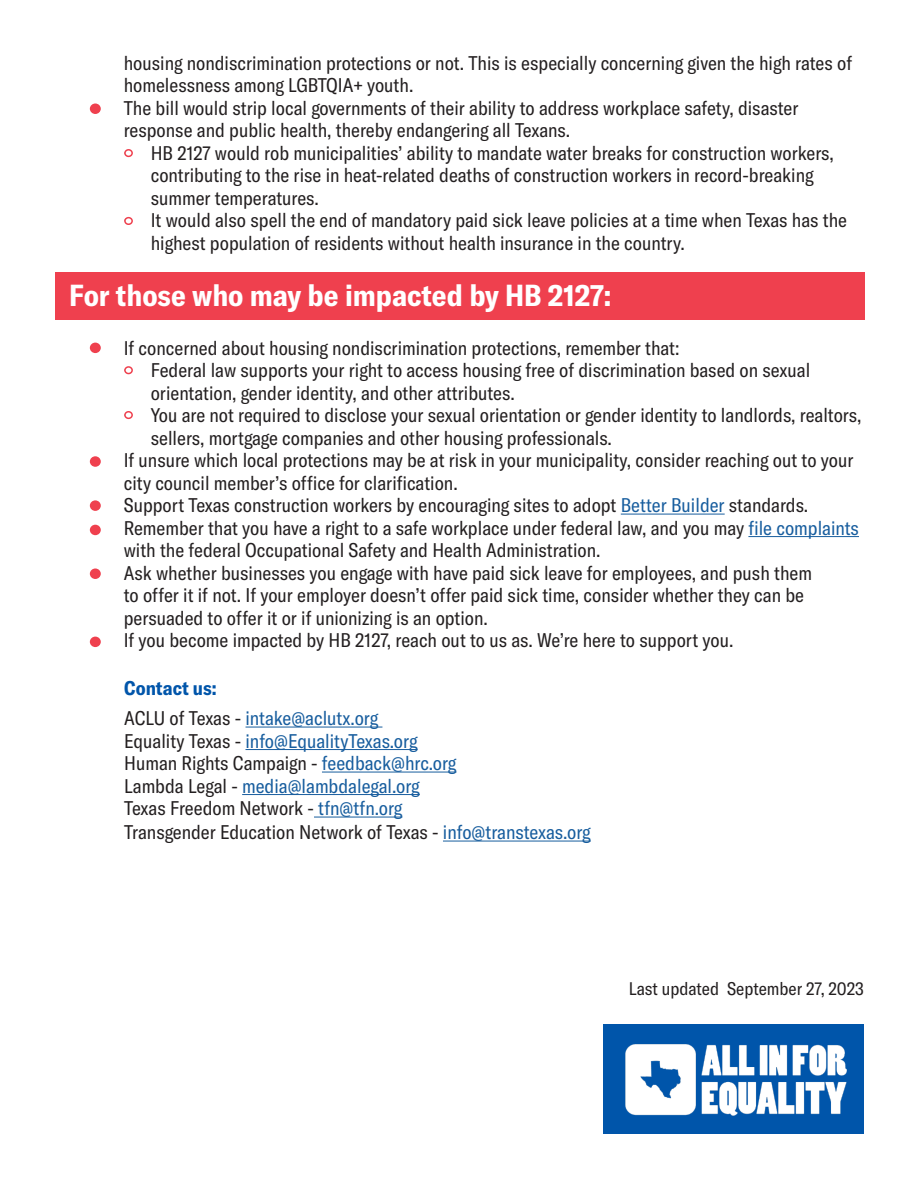
<style>
.page{position:relative;width:918px;height:1188px;background:#fff}
.page>*{position:absolute;margin:0;border:0;box-sizing:border-box;transform-origin:0 0}
.t1{font:700 condensed 30px "GT America";color:#fff}
.t2{font:condensed 19.5px/22.5px "GT America";color:#231f20}
.t3{font:condensed 19.5px "GT America";color:#175d9e}
.t4{font:700 condensed 19.5px "GT America";color:#05a}
.t5{font:condensed 18px "GT America";color:#231f20}
.s1{color:#175d9e}
.s2{color:#231f20}
</style>
<div class="page">
<div style="left:604px;top:1024px;width:260px;height:110px;background:#05a"></div>
<div style="left:55px;top:272px;width:810px;height:47px;background:#ef404e"></div>
<hr style="left:621px;top:514px;width:104px;height:1px;background:#175d9e">
<hr style="left:748px;top:536px;width:111px;height:1px;background:#175d9e">
<hr style="left:246px;top:727px;width:136px;height:1px;background:#175d9e">
<hr style="left:246px;top:749px;width:171px;height:1px;background:#175d9e">
<hr style="left:322px;top:772px;width:134px;height:1px;background:#175d9e">
<hr style="left:242px;top:794px;width:178px;height:1px;background:#175d9e">
<hr style="left:314px;top:817px;width:88px;height:1px;background:#175d9e">
<hr style="left:443px;top:841px;width:148px;height:1px;background:#175d9e">
<img style="left:626px;top:1044px;width:221px;height:72px">
<div style="left:90px;top:104px;width:11px;height:10px;background:#ef404e;border-radius:50%"></div>
<div style="left:90px;top:343px;width:11px;height:10px;background:#ef404e;border-radius:50%"></div>
<div style="left:90px;top:456px;width:11px;height:11px;background:#ef404e;border-radius:50%"></div>
<div style="left:90px;top:500px;width:11px;height:11px;background:#ef404e;border-radius:50%"></div>
<div style="left:90px;top:525px;width:11px;height:10px;background:#ef404e;border-radius:50%"></div>
<div style="left:90px;top:569px;width:11px;height:10px;background:#ef404e;border-radius:50%"></div>
<div style="left:90px;top:637px;width:11px;height:10px;background:#ef404e;border-radius:50%"></div>
<div style="left:124px;top:149px;width:9px;height:8px;border:2px solid #ef404e;border-radius:50%"></div>
<div style="left:124px;top:217px;width:9px;height:8px;border:2px solid #ef404e;border-radius:50%"></div>
<div style="left:124px;top:366px;width:9px;height:8px;border:2px solid #ef404e;border-radius:50%"></div>
<div style="left:124px;top:411px;width:9px;height:8px;border:2px solid #ef404e;border-radius:50%"></div>
<p class="t2" style="left:124px;top:52px;width:730px">housing nondiscrimination protections or not. This is especially concerning given the high rates of homelessness among LGBTQIA+ youth.</p>
<p class="t2" style="left:124px;top:97px;width:676px">The bill would strip local governments of their ability to address workplace safety, disaster response and public health, thereby endangering all Texans.</p>
<p class="t2" style="left:151px;top:142px;width:685px;text-indent:-27px">• HB 2127 would rob municipalities’ ability to mandate water breaks for construction workers, contributing to the rise in heat-related deaths of construction workers in record-breaking summer temperatures.</p>
<p class="t2" style="left:151px;top:209px;width:698px;text-indent:-27px">• It would also spell the end of mandatory paid sick leave policies at a time when Texas has the highest population of residents without health insurance in the country.</p>
<p class="t1" style="left:69px;top:277px;width:543px">For those who may be impacted by HB 2127:</p>
<p class="t2" style="left:124px;top:337px;width:557px">If concerned about housing nondiscrimination protections, remember that:</p>
<p class="t2" style="left:151px;top:359px;width:661px;text-indent:-27px">• Federal law supports your right to access housing free of discrimination based on sexual orientation, gender identity, and other attributes.</p>
<p class="t2" style="left:151px;top:404px;width:712px;text-indent:-27px">• You are not required to disclose your sexual orientation or gender identity to landlords, realtors, sellers, mortgage companies and other housing professionals.</p>
<p class="t2" style="left:124px;top:449px;width:731px">If unsure which local protections may be at risk in your municipality, consider reaching out to your city council member’s office for clarification.</p>
<p class="t2" style="left:124px;top:494px;width:686px">Support Texas construction workers by encouraging sites to adopt <span class="s1">Better Builder</span> standards.</p>
<p class="t2" style="left:124px;top:517px;width:737px">Remember that you have a right to a safe workplace under federal law, and you may <span class="s1">file complaints </span>with the federal Occupational Safety and Health Administration.</p>
<p class="t2" style="left:124px;top:562px;width:690px">Ask whether businesses you engage with have paid sick leave for employees, and push them to offer it if not. If your employer doesn’t offer paid sick time, consider whether they can be persuaded to offer it or if unionizing is an option.</p>
<p class="t2" style="left:124px;top:629px;width:611px">If you become impacted by HB 2127, reach out to us as. We’re here to support you.</p>
<p class="t4" style="left:124px;top:676px;width:94px">Contact us:</p>
<p class="t3" style="left:124px;top:707px;width:255px"><span class="s2">ACLU of Texas -</span> intake@aclutx.org</p>
<p class="t3" style="left:124px;top:729px;width:295px"><span class="s2">Equality Texas -</span> info@EqualityTexas.org</p>
<p class="t2" style="left:124px;top:752px;width:334px">Human Rights Campaign - <span class="s1">feedback@hrc.org</span></p>
<p class="t3" style="left:124px;top:774px;width:297px"><span class="s2">Lambda Legal -</span> media@lambdalegal.org</p>
<p class="t2" style="left:124px;top:797px;width:280px">Texas Freedom Network - <span class="s1">tfn@tfn.org</span></p>
<p class="t2" style="left:124px;top:821px;width:468px">Transgender Education Network of Texas - <span class="s1">info@transtexas.org</span></p>
<p class="t5" style="left:629px;top:979px;width:237px">Last updated September 27, 2023</p>
</div>
